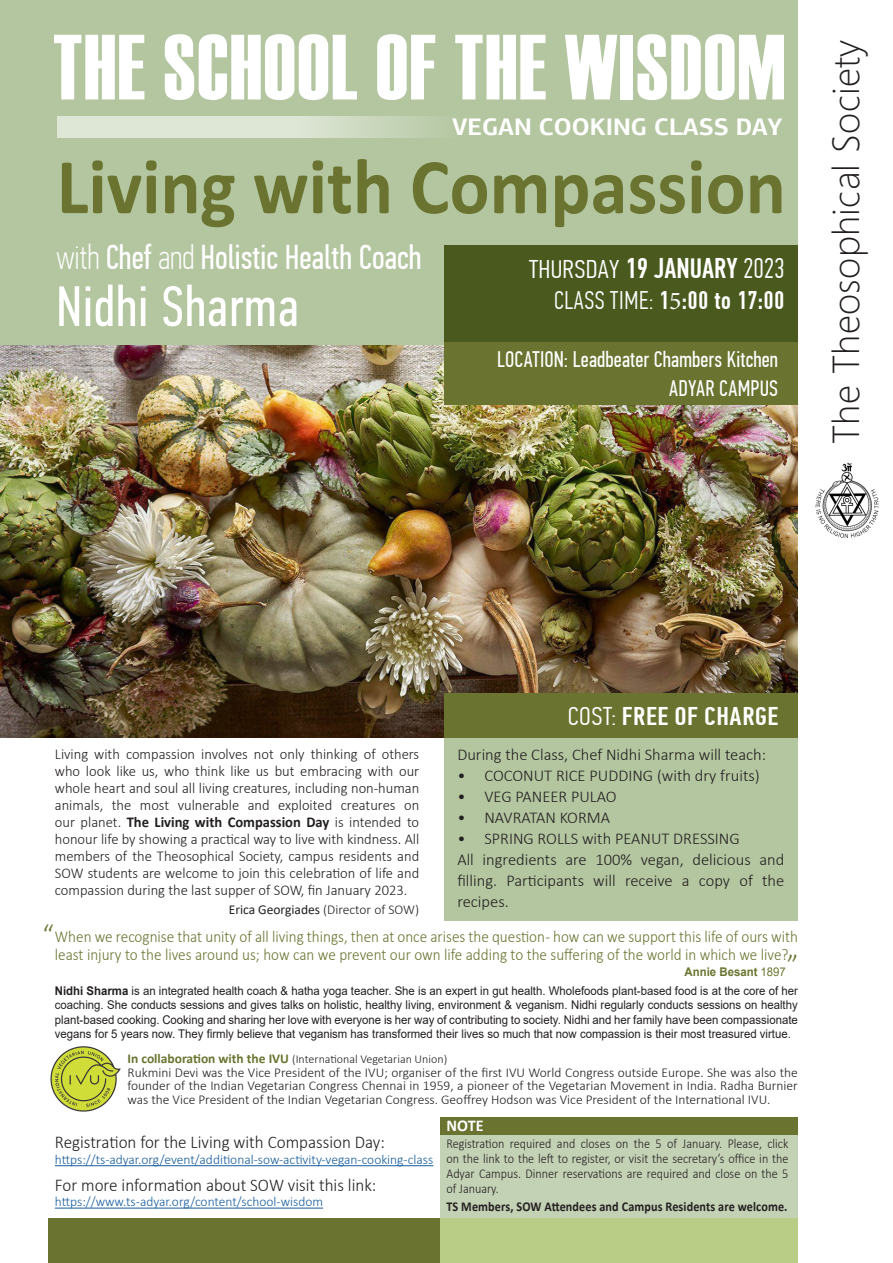
<style>
.page{position:relative;width:893px;height:1263px;background:#fff}
.page>*{position:absolute;margin:0;border:0;box-sizing:border-box;transform-origin:0 0}
.t1{font:92.4px "Haettenschweiler";letter-spacing:.02em;color:#fff;scale:.91 1}
.t2{font:700 79.5px "Calibri";color:#6a7430;scale:.94 1}
.t3{font:57px "PF Din Text Comp Pro";letter-spacing:.02em;color:#fff}
.t4{font:300 37.5px "Segoe UI";letter-spacing:.01em;color:#231f20}
.t5{font:34.5px "PF Din Text Comp Pro";color:#fff}
.t6{font:300 30px "Calibri";color:#6a7430;scale:.92 1}
.t7{font:500 28.5px "PF Din Text Comp Pro";color:#fff}
.t8{font:500 25.65px "PF Din Text Comp Pro";letter-spacing:.02em;color:#fff;scale:1.11 1}
.t9{font:500 25.5px "PF Din Text Comp Pro";letter-spacing:.01em;color:#fff}
.t10{font:700 24px "PF Agora Sans Pro";color:#fff}
.t11{font:22.5px "PF Din Text Comp Pro";letter-spacing:.005em;color:#fff}
.t12{font:300 18px "Calibri";color:#231f20;scale:.95 1}
.t13{font:300 16.5px/21px "Calibri";color:#231f20;text-align:justify}
.t14{font:300 16.5px/18px "Calibri";color:#6a7430;scale:.92 1}
.t15{font:700 16.5px "Calibri";color:#fff}
.t16{font:300 15px/17px "Calibri";color:#231f20;text-align:justify}
.t17{font:300 13.5px/13.5px "Calibri";color:#231f20;text-align:justify}
.t18{font:300 13.5px/15px "Calibri";color:#231f20;text-align:justify;scale:.9 1}
.t19{font:300 13.5px "Calibri";color:#175d9e}
.t20{font:700 13.5px "Calibri";letter-spacing:.01em;color:#231f20;scale:.9 1}
.t21{font:13.5px "Calibri";color:#231f20}
.t22{font:12px/14.4px "Arial";color:#231f20;text-align:justify;scale:.95 1}
.t23{font:300 12px "Calibri";color:#231f20}
.t24{font:700 12px "Arial";color:#6a7430;scale:.95 1}
.s1{font-weight:100}
.s2{font-weight:300;font-size:25.65px}
.s3{font-weight:300}
.s4{font-family:"Minion Pro";font-weight:400}
.s5{font-weight:700}
.s6{font-weight:400}
.s7{font-weight:700;font-size:13.5px;color:#6a7430}
</style>
<div class="page">
<div style="left:444px;top:738px;width:354px;height:183px;background:#b3c6a0"></div>
<img style="left:0;top:344px;width:798px;height:394px">
<img style="left:815px;top:463px;width:64px;height:75px">
<div style="left:0;top:0;width:798px;height:344px;background:#b3c6a0"></div>
<div style="left:49px;top:1218px;width:749px;height:45px;background:#6a7430"></div>
<svg style="left:440px;top:1134px;width:358px;height:129px;fill:#c3d1b4"></svg>
<hr style="left:55px;top:1165px;width:378px;height:1px;background:#175d9e">
<hr style="left:55px;top:1208px;width:268px;height:1px;background:#175d9e">
<svg style="left:58px;top:116px;width:372px;height:22px;fill:#dee6d6"></svg>
<div style="left:440px;top:1117px;width:358px;height:17px;background:#6a7430"></div>
<div style="left:444px;top:245px;width:354px;height:144px;background:#4a5a1e"></div>
<div style="left:444px;top:343px;width:354px;height:62px;background:#6a7430"></div>
<div style="left:444px;top:693px;width:354px;height:45px;background:#6a7430"></div>
<img style="left:50px;top:1046px;width:71px;height:66px">
<p class="t1" style="left:53px;top:4px;width:806px">THE SCHOOL OF THE WISDOM</p>
<p class="t10" style="left:452px;top:111px;width:332px">VEGAN COOKING CLASS DAY</p>
<p class="t2" style="left:57px;top:130px;width:777px">Living with Compassion</p>
<p class="t5" style="left:56px;top:237px;width:367px"><span class="s1">with</span> Chef <span class="s1">and</span> Holistic Health Coach</p>
<p class="t3" style="left:56px;top:274px;width:244px">Nidhi Sharma</p>
<p class="t7" style="left:529px;top:252px;width:257px"><span class="s2">THURSDAY</span> 19 JANUARY <span class="s3">2023</span></p>
<p class="t9" style="left:554px;top:285px;width:232px"><span class="s3">CLASS TIME:</span> 1<span class="s4">5</span>:00 to 17:00</p>
<p class="t11" style="left:497px;top:347px;width:282px">LOCATION: Leadbeater Chambers Kitchen</p>
<p class="t11" style="left:669px;top:375px;width:110px">ADYAR CAMPUS</p>
<p class="t4" style="left:810px;top:444px;width:406px;rotate:-90deg">The Theosophical Society</p>
<p class="t16" style="left:55px;top:745px;width:366px">Living with compassion involves not only thinking of others who look like us, who think like us but embracing with our whole heart and soul all living creatures, including non-human animals, the most vulnerable and exploited creatures on our planet. <span class="s5">The Living with Compassion Day</span> is intended to honour life by showing a practical way to live with kindness. All members of the Theosophical Society, campus residents and SOW students are welcome to join this celebration of life and compassion during the last supper of SOW, fin January 2023.</p>
<p class="t21" style="left:229px;top:900px;width:192px">Erica Georgiades <span class="s3">(Director of SOW)</span></p>
<p class="t8" style="left:568px;top:701px;width:191px"><span class="s3">COST:</span> FREE OF CHARGE</p>
<p class="t13" style="left:457px;top:744px;width:310px">During the Class, Chef Nidhi Sharma will teach:</p>
<p class="t13" style="left:457px;top:765px;width:304px">• COCONUT RICE PUDDING (with dry fruits)</p>
<p class="t13" style="left:457px;top:786px;width:161px">• VEG PANEER PULAO</p>
<p class="t13" style="left:457px;top:807px;width:154px">• NAVRATAN KORMA</p>
<p class="t13" style="left:457px;top:828px;width:284px">• SPRING ROLLS with PEANUT DRESSING</p>
<p class="t13" style="left:457px;top:849px;width:328px">All ingredients are 100% vegan, delicious and filling. Participants will receive a copy of the recipes.</p>
<p class="t6" style="left:42px;top:917px;width:14px">“</p>
<p class="t14" style="left:55px;top:927px;width:809px">When we recognise that unity of all living things, then at once arises the question - how can we support this life of ours with least injury to the lives around us; how can we prevent our own life adding to the suffering of the world in which we live?</p>
<p class="t6" style="left:798px;top:970px;width:14px;rotate:-180deg">“</p>
<p class="t24" style="left:685px;top:964px;width:108px">Annie Besant <span class="s6">1897</span></p>
<p class="t22" style="left:55px;top:983px;width:784px"><span class="s5">Nidhi Sharma</span> is an integrated health coach &amp; hatha yoga teacher. She is an expert in gut health. Wholefoods plant-based food is at the core of her coaching. She conducts sessions and gives talks on holistic, healthy living, environment &amp; veganism. Nidhi regularly conducts sessions on healthy plant-based cooking. Cooking and sharing her love with everyone is her way of contributing to society. Nidhi and her family have been compassionate vegans for 5 years now. They firmly believe that veganism has transformed their lives so much that now compassion is their most treasured virtue.</p>
<p class="t23" style="left:128px;top:1052px;width:321px"><span class="s7">In collaboration with the IVU</span> (International Vegetarian Union)</p>
<p class="t17" style="left:128px;top:1065px;width:672px">Rukmini Devi was the Vice President of the IVU; organiser of the first IVU World Congress outside Europe. She was also the founder of the Indian Vegetarian Congress Chennai in 1959, a pioneer of the Vegetarian Movement in India. Radha Burnier was the Vice President of the Indian Vegetarian Congress. Geoffrey Hodson was Vice President of the International IVU.</p>
<p class="t12" style="left:55px;top:1130px;width:349px">Registration for the Living with Compassion Day:</p>
<p class="t19" style="left:55px;top:1151px;width:380px">https://ts-adyar.org/event/additional-sow-activity-vegan-cooking-class</p>
<p class="t12" style="left:55px;top:1174px;width:340px">For more information about SOW visit this link:</p>
<p class="t19" style="left:55px;top:1193px;width:270px">https://www.ts-adyar.org/content/school-wisdom</p>
<p class="t15" style="left:446px;top:1114px;width:39px">NOTE</p>
<p class="t18" style="left:446px;top:1136px;width:381px">Registration required and closes on the 5 of January. Please, click on the link to the left to register, or visit the secretary’s office in the Adyar Campus. Dinner reservations are required and close on the 5 of January.</p>
<p class="t20" style="left:446px;top:1197px;width:380px">TS Members, SOW Attendees and Campus Residents are welcome.</p>
</div>
